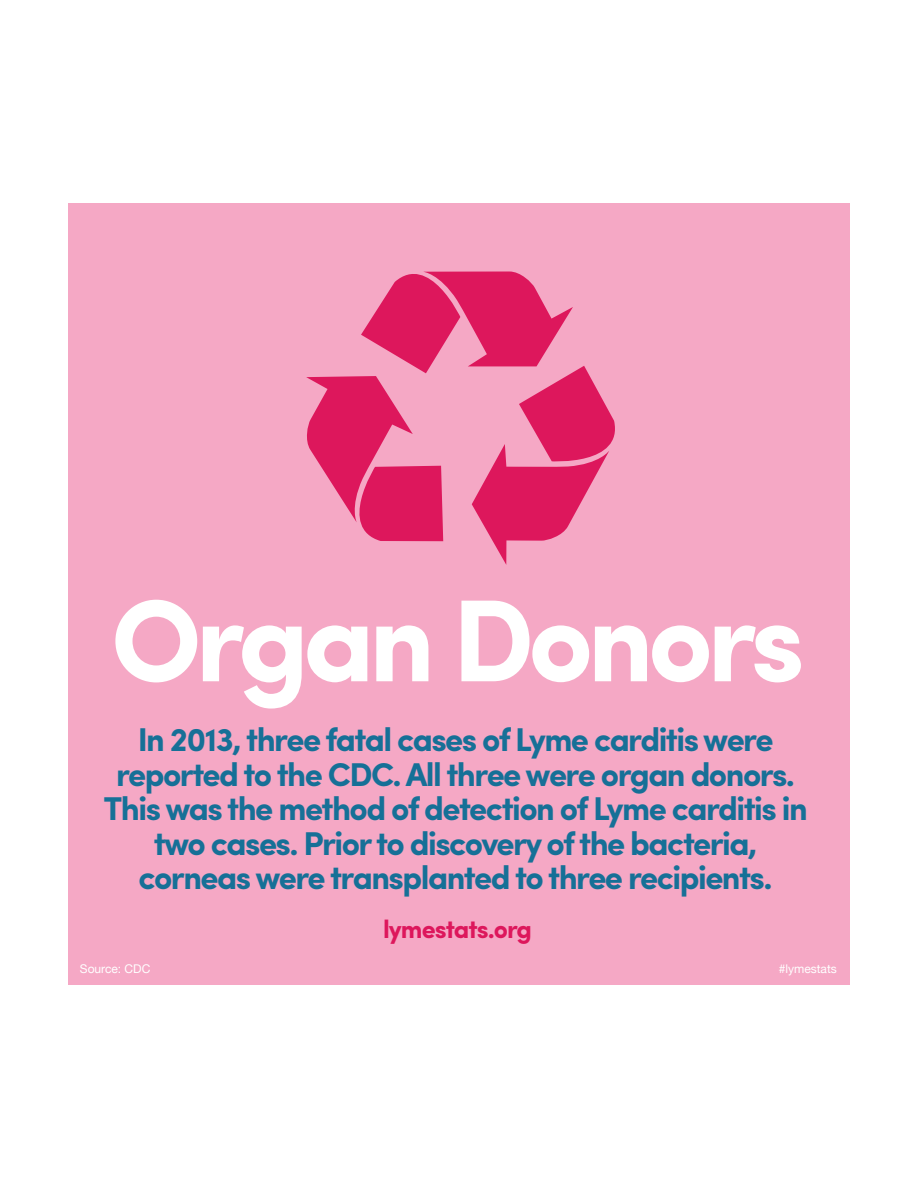
<style>
.page{position:relative;width:918px;height:1188px;background:#fff}
.page>*{position:absolute;margin:0;border:0;box-sizing:border-box;transform-origin:0 0}
.t1{font:700 117px "Sofia Pro";letter-spacing:-.05em;color:#fff}
.t2{font:700 33px/34.5px "Sofia Pro";letter-spacing:-.045em;color:#167097;text-align:center}
.t3{font:700 25.5px "Sofia Pro";letter-spacing:-.04em;color:#dd175c}
.t4{font:12px "Helvetica Neue";color:#fff}
</style>
<div class="page">
<div style="left:68px;top:203px;width:781px;height:782px;background:#f5a8c5"></div>
<svg style="left:306px;top:271px;width:309px;height:294px"></svg>
<h1 class="t1" style="left:111px;top:551px;width:696px">Organ Donors</h1>
<p class="t2" style="left:104px;top:720px;width:706px">In 2013, three fatal cases of Lyme carditis were reported to the CDC. All three were organ donors.<br>This was the method of detection of Lyme carditis in two cases. Prior to discovery of the bacteria, corneas were transplanted to three recipients.</p>
<p class="t3" style="left:383px;top:910px;width:150px">lymestats.org</p>
<p class="t4" style="left:80px;top:960px;width:72px">Source: CDC</p>
<p class="t4" style="left:779px;top:960px;width:60px">#lymestats</p>
</div>
